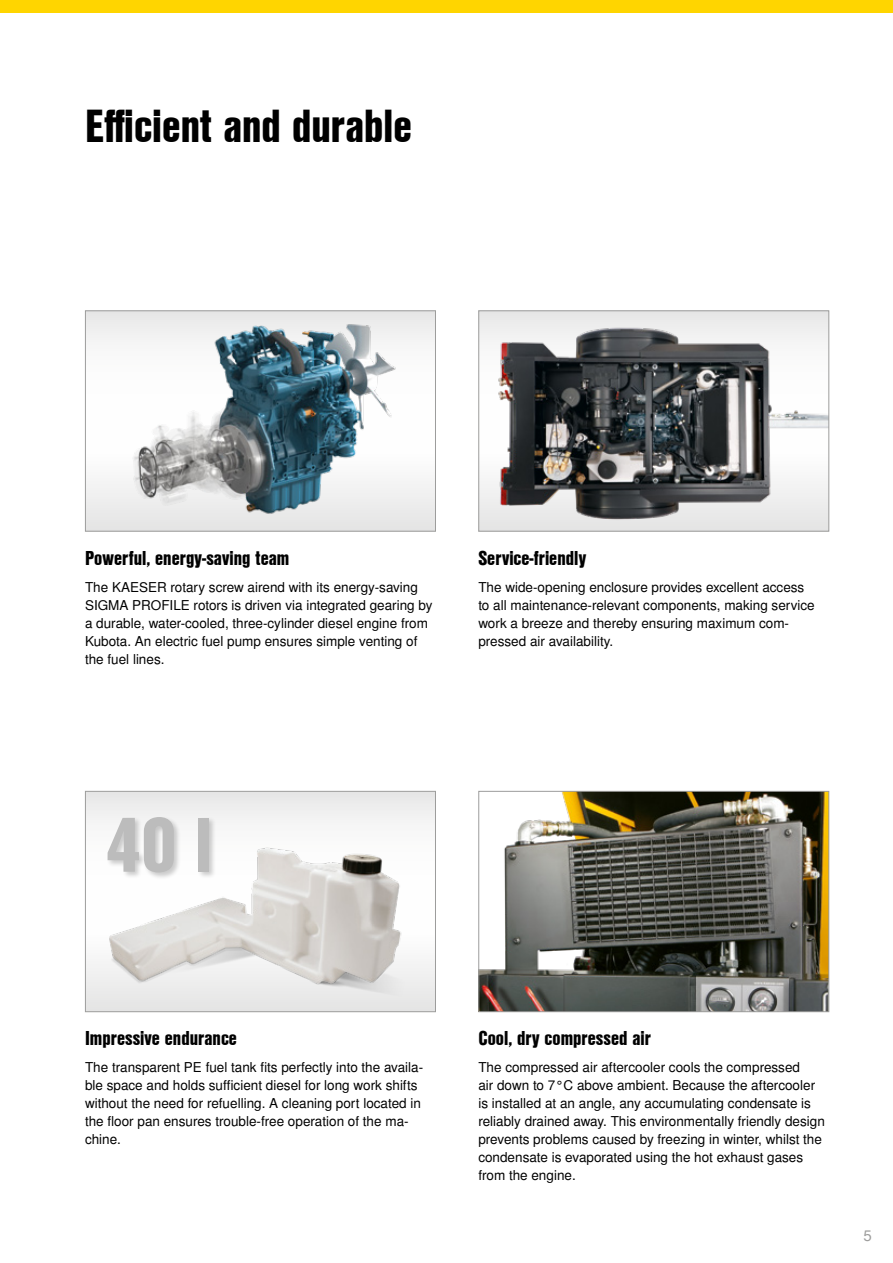
<style>
.page{position:relative;width:893px;height:1263px;background:#fff}
.page>*{position:absolute;margin:0;border:0;box-sizing:border-box;transform-origin:0 0}
.t1{font:75px "Nimbus San L Bla Con";color:#bcbcbc}
.t2{font:45px "Nimbus San L Bla Con";color:#000}
.t3{font:19.5px "Nimbus San L Bla Con";color:#000}
.t4{font:15px "Nimbus San L";color:#9d9d9c}
.t5{font:13.5px/18px "Nimbus San L";color:#000}
</style>
<div class="page">
<svg style="left:87px;top:312px;width:347px;height:217px"></svg>
<img style="left:103px;top:312px;width:315px;height:217px">
<div style="left:85px;top:310px;width:351px;height:221px;border:1px solid #9d9d9c"></div>
<svg style="left:87px;top:793px;width:347px;height:217px"></svg>
<img style="left:95px;top:829px;width:331px;height:179px">
<div style="left:85px;top:791px;width:351px;height:221px;border:1px solid #9d9d9c"></div>
<img style="left:480px;top:793px;width:347px;height:217px">
<div style="left:478px;top:791px;width:351px;height:221px;border:1px solid #9d9d9c"></div>
<div style="left:0;top:0;width:893px;height:13px;background:#ffd500"></div>
<svg style="left:480px;top:312px;width:11px;height:217px"></svg>
<img style="left:491px;top:312px;width:336px;height:217px">
<div style="left:478px;top:310px;width:351px;height:221px;border:1px solid #9d9d9c"></div>
<div style="left:106px;top:815px;width:110px;height:65px;background:#000;opacity:.2"></div>
<h2 class="t2" style="left:85px;top:92px;width:328px">Efficient and durable</h2>
<h3 class="t3" style="left:85px;top:544px;width:206px">Powerful, energy-saving team</h3>
<p class="t5" style="left:85px;top:579px;width:349px">The KAESER rotary screw airend with its energy-saving SIGMA PROFILE rotors is driven via integrated gearing by a durable, water-cooled, three-cylinder diesel engine from Kubota. An electric fuel pump ensures simple venting of the fuel lines.</p>
<h3 class="t3" style="left:478px;top:544px;width:109px">Service-friendly</h3>
<p class="t5" style="left:478px;top:579px;width:338px">The wide-opening enclosure provides excellent access to all maintenance-relevant components, making service work a breeze and thereby ensuring maximum com&shy;pressed air availability.</p>
<h1 class="t1" style="left:106px;top:788px;width:107px">40 l</h1>
<h3 class="t3" style="left:85px;top:1024px;width:153px">Impressive endurance</h3>
<p class="t5" style="left:85px;top:1059px;width:340px">The transparent PE fuel tank fits perfectly into the availa&shy;ble space and holds sufficient diesel for long work shifts without the need for refuelling. A cleaning port located in the floor pan ensures trouble-free operation of the ma&shy;chine.</p>
<h3 class="t3" style="left:478px;top:1024px;width:174px">Cool, dry compressed air</h3>
<p class="t5" style="left:478px;top:1059px;width:348px">The compressed air aftercooler cools the compressed<br>air down to 7°C above ambient. Because the aftercooler is installed at an angle, any accumulating condensate is reliably drained away. This environmentally friendly design prevents problems caused by freezing in winter, whilst the condensate is evaporated using the hot exhaust gases from the engine.</p>
<p class="t4" style="left:863px;top:1226px;width:10px">5</p>
</div>
